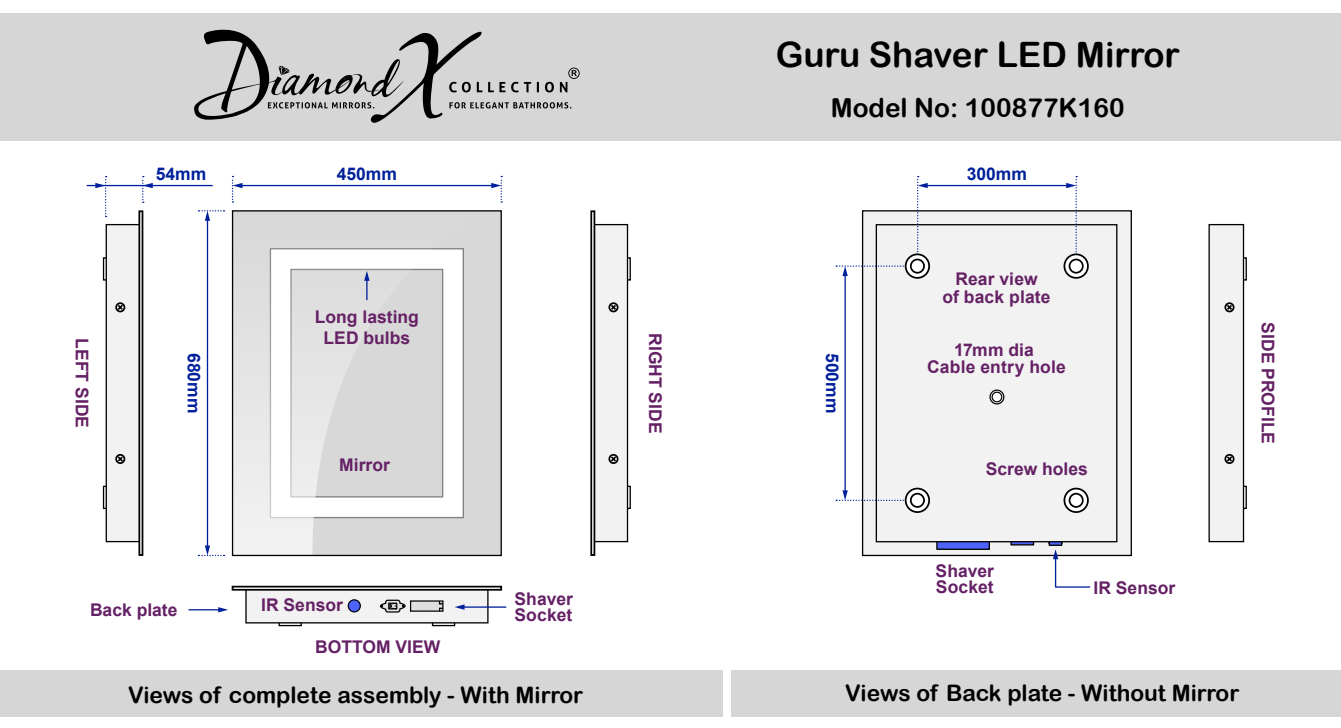
<style>
.page{position:relative;width:1341px;height:728px;background:#fff}
.page>*{position:absolute;margin:0;border:0;box-sizing:border-box;transform-origin:0 0}
.t1{font:35px "Arial Rounded MT Bold";color:#000}
.t2{font:26.25px "Arial Rounded MT Bold";color:#000}
.t3{font:22.75px "Arial Rounded MT Bold";color:#000}
.t4{font:700 17.5px/15.8px "Arial";color:#652165;text-align:center}
.t5{font:700 17.5px "Arial";color:#00219b}
</style>
<div class="page">
<div style="left:862px;top:210px;width:270px;height:346px;background:#f2f2f2;border:1px solid #000"></div>
<svg style="left:1010px;top:542px;width:24px;height:4px"></svg>
<svg style="left:936px;top:542px;width:54px;height:8px"></svg>
<div style="left:876px;top:224px;width:241px;height:318px;background:#f2f2f2;border:1px solid #000"></div>
<div style="left:233px;top:211px;width:268px;height:344px;background:#d8d8d8"></div>
<div style="left:103px;top:257px;width:5px;height:24px;border:1px solid #000"></div>
<div style="left:103px;top:486px;width:5px;height:23px;border:1px solid #000"></div>
<div style="left:106px;top:225px;width:35px;height:317px;background:#f2f2f2"></div>
<div style="left:106px;top:224px;width:35px;height:318px;border:1px solid #000"></div>
<hr style="left:189px;top:609px;width:31px;height:1px;background:#00219b">
<svg style="left:218px;top:607px;width:10px;height:5px"></svg>
<svg style="left:234px;top:248px;width:230px;height:306px"></svg>
<div style="left:0;top:13px;width:1341px;height:128px;background:#d6d6d6"></div>
<div style="left:731px;top:670px;width:610px;height:47px;background:#d6d6d6"></div>
<div style="left:0;top:670px;width:722px;height:47px;background:#d6d6d6"></div>
<hr style="left:241px;top:185px;width:252px;height:1px;background:#00219b">
<svg style="left:232px;top:176px;width:11px;height:27px"></svg>
<svg style="left:491px;top:176px;width:11px;height:27px"></svg>
<hr style="left:207px;top:219px;width:1px;height:328px;background:#00219b">
<svg style="left:198px;top:210px;width:27px;height:11px"></svg>
<svg style="left:198px;top:546px;width:27px;height:10px"></svg>
<svg style="left:138px;top:210px;width:5px;height:346px"></svg>
<hr style="left:151px;top:185px;width:61px;height:1px;background:#00219b">
<hr style="left:96px;top:185px;width:57px;height:1px;background:#00219b">
<hr style="left:926px;top:185px;width:142px;height:1px;background:#00219b">
<svg style="left:917px;top:176px;width:11px;height:82px"></svg>
<svg style="left:1066px;top:176px;width:11px;height:82px"></svg>
<hr style="left:844px;top:274px;width:2px;height:218px;background:#00219b">
<svg style="left:836px;top:265px;width:74px;height:11px"></svg>
<svg style="left:836px;top:490px;width:74px;height:11px"></svg>
<svg style="left:1064px;top:254px;width:24px;height:24px"></svg>
<div style="left:1064px;top:253px;width:25px;height:26px;border:2px solid #000;border-radius:50%"></div>
<div style="left:1070px;top:259px;width:13px;height:14px;background:#fff;border-radius:50%"></div>
<div style="left:1069px;top:259px;width:15px;height:15px;border:2px solid #000;border-radius:50%"></div>
<svg style="left:906px;top:254px;width:23px;height:24px"></svg>
<div style="left:905px;top:253px;width:25px;height:26px;border:2px solid #000;border-radius:50%"></div>
<div style="left:911px;top:259px;width:13px;height:14px;background:#fff;border-radius:50%"></div>
<div style="left:910px;top:259px;width:15px;height:15px;border:2px solid #000;border-radius:50%"></div>
<svg style="left:1064px;top:489px;width:24px;height:23px"></svg>
<div style="left:1064px;top:488px;width:25px;height:25px;border:2px solid #000;border-radius:50%"></div>
<div style="left:1070px;top:494px;width:13px;height:13px;background:#fff;border-radius:50%"></div>
<div style="left:1069px;top:493px;width:15px;height:15px;border:2px solid #000;border-radius:50%"></div>
<svg style="left:906px;top:489px;width:23px;height:23px"></svg>
<div style="left:905px;top:488px;width:25px;height:25px;border:2px solid #000;border-radius:50%"></div>
<div style="left:911px;top:494px;width:13px;height:13px;background:#fff;border-radius:50%"></div>
<div style="left:910px;top:493px;width:15px;height:15px;border:2px solid #000;border-radius:50%"></div>
<svg style="left:990px;top:390px;width:14px;height:14px"></svg>
<div style="left:989px;top:390px;width:15px;height:15px;border:1px solid #000;border-radius:50%"></div>
<div style="left:992px;top:392px;width:10px;height:10px;background:#fff;border-radius:50%"></div>
<div style="left:992px;top:392px;width:10px;height:10px;border:1px solid #000;border-radius:50%"></div>
<div style="left:115px;top:302px;width:10px;height:10px;border:2px solid #000;border-radius:50%"></div>
<svg style="left:116px;top:303px;width:9px;height:9px"></svg>
<div style="left:115px;top:454px;width:10px;height:10px;border:2px solid #000;border-radius:50%"></div>
<svg style="left:116px;top:454px;width:9px;height:10px"></svg>
<div style="left:626px;top:257px;width:5px;height:24px;border:1px solid #000"></div>
<div style="left:626px;top:486px;width:5px;height:23px;border:1px solid #000"></div>
<div style="left:593px;top:225px;width:35px;height:317px;background:#f2f2f2"></div>
<div style="left:593px;top:224px;width:35px;height:318px;border:1px solid #000"></div>
<svg style="left:590px;top:210px;width:5px;height:346px"></svg>
<div style="left:608px;top:302px;width:11px;height:10px;border:2px solid #000;border-radius:50%"></div>
<svg style="left:609px;top:303px;width:9px;height:9px"></svg>
<div style="left:608px;top:454px;width:11px;height:10px;border:2px solid #000;border-radius:50%"></div>
<svg style="left:609px;top:454px;width:9px;height:10px"></svg>
<div style="left:432px;top:621px;width:23px;height:5px;border:1px solid #000"></div>
<div style="left:279px;top:621px;width:23px;height:5px;border:1px solid #000"></div>
<div style="left:246px;top:589px;width:242px;height:34px;background:#f2f2f2"></div>
<div style="left:245px;top:588px;width:244px;height:36px;border:1px solid #000"></div>
<svg style="left:232px;top:586px;width:270px;height:5px"></svg>
<div style="left:1242px;top:257px;width:5px;height:24px;border:1px solid #000"></div>
<div style="left:1242px;top:486px;width:5px;height:23px;border:1px solid #000"></div>
<div style="left:1209px;top:225px;width:35px;height:317px;background:#f2f2f2"></div>
<div style="left:1209px;top:224px;width:35px;height:318px;border:1px solid #000"></div>
<div style="left:1224px;top:302px;width:11px;height:10px;border:2px solid #000;border-radius:50%"></div>
<svg style="left:1225px;top:303px;width:9px;height:9px"></svg>
<div style="left:1224px;top:454px;width:11px;height:10px;border:2px solid #000;border-radius:50%"></div>
<svg style="left:1225px;top:454px;width:9px;height:10px"></svg>
<svg style="left:87px;top:176px;width:20px;height:41px"></svg>
<svg style="left:142px;top:176px;width:11px;height:27px"></svg>
<div style="left:232px;top:210px;width:270px;height:346px;border:1px solid #000"></div>
<div style="left:348px;top:599px;width:13px;height:13px;background:#4e63f9;border:1px solid #000;border-radius:50%"></div>
<svg style="left:410px;top:600px;width:34px;height:12px"></svg>
<svg style="left:438px;top:600px;width:6px;height:12px"></svg>
<svg style="left:379px;top:599px;width:27px;height:14px"></svg>
<hr style="left:463px;top:606px;width:43px;height:2px;background:#00219b">
<svg style="left:455px;top:604px;width:10px;height:6px"></svg>
<svg style="left:1048px;top:541px;width:43px;height:47px"></svg>
<hr style="left:366px;top:279px;width:2px;height:21px;background:#00219b">
<svg style="left:364px;top:271px;width:6px;height:10px"></svg>
<svg style="left:194px;top:29px;width:386px;height:94px"></svg>
<h1 class="t1" style="left:776px;top:33px;width:406px">Guru Shaver LED Mirror</h1>
<p class="t5" style="left:156px;top:162px;width:52px">54mm</p>
<p class="t5" style="left:337px;top:162px;width:62px">450mm</p>
<h2 class="t2" style="left:831px;top:92px;width:295px">Model No: 100877K160</h2>
<p class="t5" style="left:967px;top:162px;width:62px">300mm</p>
<p class="t4" style="left:942px;top:270px;width:110px;line-height:17.5px">Rear view<br>of back plate</p>
<p class="t4" style="left:315px;top:307px;width:106px;line-height:21px">Long lasting<br>LED bulbs</p>
<p class="t4" style="left:90px;top:338px;width:91px;rotate:90deg">LEFT SIDE</p>
<p class="t4" style="left:663px;top:333px;width:102px;rotate:90deg">RIGHT SIDE</p>
<p class="t4" style="left:1275px;top:322px;width:123px;rotate:90deg">SIDE PROFILE</p>
<p class="t4" style="left:927px;top:341px;width:140px;line-height:17.5px">17mm dia<br>Cable entry hole</p>
<p class="t5" style="left:206px;top:353px;width:62px;rotate:90deg">680mm</p>
<p class="t5" style="left:845px;top:353px;width:62px;rotate:90deg">500mm</p>
<p class="t4" style="left:90px;top:602px;width:89px">Back plate</p>
<p class="t4" style="left:339px;top:457px;width:52px">Mirror</p>
<p class="t4" style="left:261px;top:597px;width:83px">IR Sensor</p>
<p class="t4" style="left:515px;top:592px;width:60px;text-align:left">Shaver<br>Socket</p>
<p class="t4" style="left:315px;top:639px;width:127px">BOTTOM VIEW</p>
<p class="t4" style="left:986px;top:462px;width:104px">Screw holes</p>
<p class="t4" style="left:936px;top:563px;width:60px;text-align:left">Shaver<br>Socket</p>
<p class="t4" style="left:1094px;top:580px;width:83px">IR Sensor</p>
<h3 class="t3" style="left:128px;top:681px;width:457px">Views of complete assembly - With Mirror</h3>
<h3 class="t3" style="left:845px;top:679px;width:396px">Views of Back plate - Without Mirror</h3>
</div>
